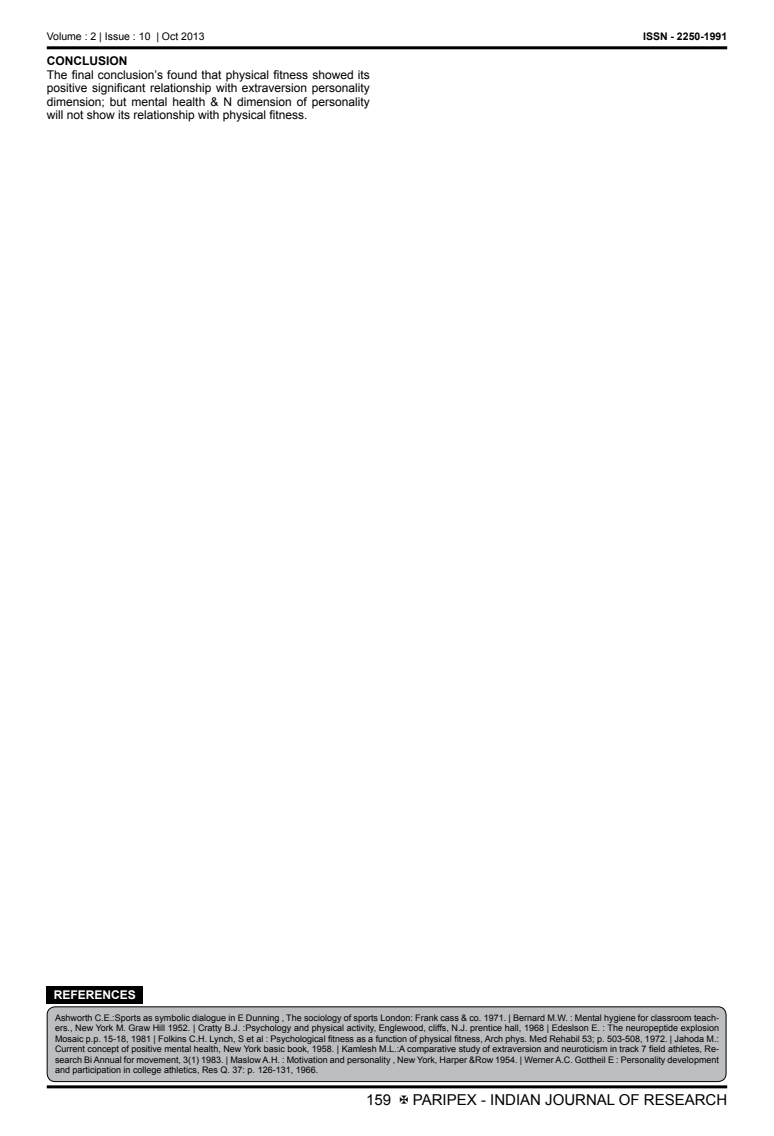
<style>
.page{position:relative;width:774px;height:1136px;background:#fff}
.page>*{position:absolute;margin:0;border:0;box-sizing:border-box;transform-origin:0 0}
.t1{font:15px "Arial";color:#000}
.t2{font:12px/13.5px "Arial";color:#000;text-align:justify}
.t3{font:700 12px "Arial";color:#fff}
.t4{font:700 12px "Arial";color:#000}
.t5{font:10.5px "Arial";color:#000}
.t6{font:700 10.5px "Arial";color:#000}
.t7{font:9px/10.5px "Arial";color:#000;text-align:justify}
</style>
<div class="page">
<hr style="left:47px;top:46px;width:680px;height:3px;background:#000">
<hr style="left:47px;top:1085px;width:680px;height:3px;background:#000">
<div style="left:47px;top:1006px;width:679px;height:75px;background:#bcbec0;border-radius:8px"></div>
<div style="left:47px;top:1006px;width:679px;height:75px;border:1px solid #000;border-radius:8px"></div>
<div style="left:47px;top:986px;width:96px;height:17px;background:#000"></div>
<p class="t5" style="left:47px;top:33px;width:159px">Volume : 2 | Issue : 10 | Oct 2013</p>
<p class="t6" style="left:643px;top:33px;width:86px">ISSN - 2250-1991</p>
<h2 class="t4" style="left:47px;top:57px;width:82px">CONCLUSION</h2>
<p class="t2" style="left:47px;top:68px;width:325px">The final conclusion’s found that physical fitness showed its positive significant relationship with extraversion personality dimension; but mental health &amp; N dimension of personality will not show its relationship with physical fitness.</p>
<h2 class="t3" style="left:54px;top:990px;width:84px">REFERENCES</h2>
<p class="t7" style="left:55px;top:1012px;width:665px">Ashworth C.E.:Sports as symbolic dialogue in E Dunning , The sociology of sports London: Frank cass &amp; co. 1971. | Bernard M.W. : Mental hygiene for classroom teach&shy;ers., New York M. Graw Hill 1952. | Cratty B.J. :Psychology and physical activity, Englewood, cliffs, N.J. prentice hall, 1968 | Edeslson E. : The neuropeptide explosion Mosaic p.p. 15-18, 1981 | Folkins C.H. Lynch, S et al : Psychological fitness as a function of physical fitness, Arch phys. Med Rehabil 53; p. 503-508, 1972. | Jahoda M.:<br>Current concept of positive mental health, New York basic book, 1958. | Kamlesh M.L.:A comparative study of extraversion and neuroticism in track 7 field athletes, Re&shy;search Bi Annual for movement, 3(1) 1983. | Maslow A.H. : Motivation and personality , New York, Harper &amp;Row 1954. | Werner A.C. Gottheil E : Personality development and participation in college athletics, Res Q. 37: p. 126-131, 1966.</p>
<h1 class="t1" style="left:366px;top:1093px;width:27px">159</h1>
<h1 class="t1" style="left:413px;top:1093px;width:316px">PARIPEX - INDIAN JOURNAL OF RESEARCH</h1>
</div>
